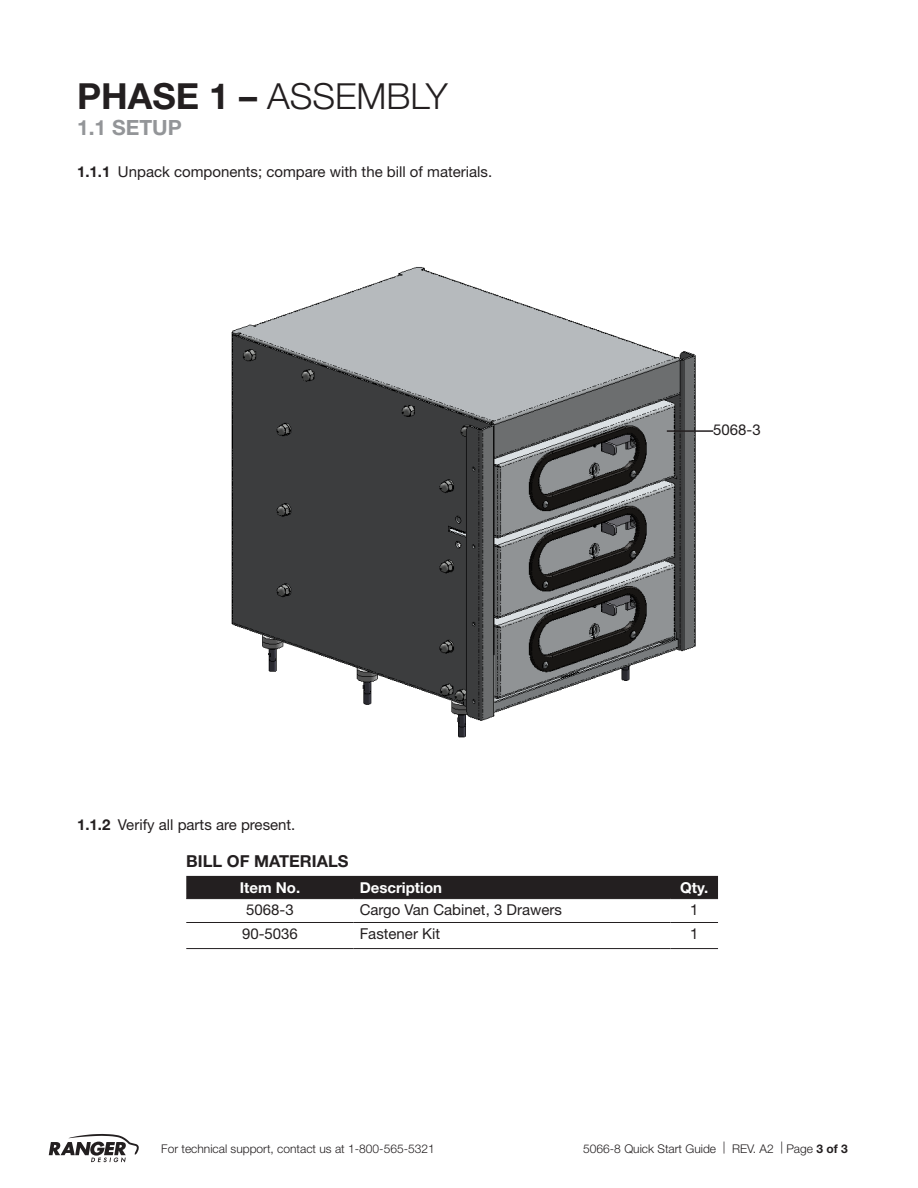
<style>
.page{position:relative;width:918px;height:1188px;background:#fff}
.page>*{position:absolute;margin:0;border:0;box-sizing:border-box;transform-origin:0 0}
.Phase{font:300 36px "Helvetica Neue LT Std";color:#231f20}
.Steps{font:700 21px "Helvetica Neue LT Std";color:#939598}
.t1{font:700 16.5px "Helvetica Neue LT Std";color:#231f20}
.t2{font:15px "Helvetica Neue LT Std";color:#231f20}
.t3{font:700 15px "Helvetica Neue LT Std";color:#fff}
.t4{font:300 12px "Helvetica Neue LT Std";color:#231f20}
.s1{font-weight:700}
</style>
<div class="page">
<svg style="left:49px;top:1134px;width:90px;height:29px"></svg>
<div style="left:186px;top:876px;width:532px;height:22px;background:#231f20"></div>
<hr style="left:186px;top:898px;width:168px;height:1px;background:#231f20">
<hr style="left:354px;top:898px;width:316px;height:1px;background:#231f20">
<hr style="left:670px;top:898px;width:48px;height:1px;background:#231f20">
<hr style="left:186px;top:922px;width:168px;height:1px;background:#231f20">
<hr style="left:354px;top:922px;width:316px;height:1px;background:#231f20">
<hr style="left:670px;top:922px;width:48px;height:1px;background:#231f20">
<hr style="left:186px;top:948px;width:168px;height:1px;background:#231f20">
<hr style="left:354px;top:948px;width:316px;height:1px;background:#231f20">
<hr style="left:670px;top:948px;width:48px;height:1px;background:#231f20">
<img style="left:231px;top:267px;width:483px;height:471px">
<hr style="left:667px;top:430px;width:46px;height:2px;background:#231f20">
<p class="Phase" style="left:77px;top:75px;width:372px"><span class="s1">PHASE 1 –</span> ASSEMBLY</p>
<p class="Steps" style="left:77px;top:114px;width:106px">1.1 SETUP</p>
<p class="t2" style="left:77px;top:162px;width:417px"><span class="s1">1.1.1</span> Unpack components; compare with the bill of materials.</p>
<p class="t2" style="left:77px;top:815px;width:220px"><span class="s1">1.1.2</span> Verify all parts are present.</p>
<p class="t1" style="left:186px;top:851px;width:164px">BILL OF MATERIALS</p>
<p class="t2" style="left:713px;top:421px;width:49px">5068-3</p>
<p class="t3" style="left:240px;top:878px;width:62px">Item No.</p>
<p class="t3" style="left:360px;top:878px;width:84px">Description</p>
<p class="t3" style="left:680px;top:878px;width:30px">Qty.</p>
<p class="t2" style="left:246px;top:901px;width:49px">5068-3</p>
<p class="t2" style="left:360px;top:901px;width:204px">Cargo Van Cabinet, 3 Drawers</p>
<p class="t2" style="left:690px;top:901px;width:10px">1</p>
<p class="t2" style="left:242px;top:925px;width:57px">90-5036</p>
<p class="t2" style="left:360px;top:925px;width:82px">Fastener Kit</p>
<p class="t2" style="left:690px;top:925px;width:10px">1</p>
<p class="t4" style="left:161px;top:1141px;width:275px">For technical support, contact us at 1-800-565-5321</p>
<p class="t4" style="left:583px;top:1141px;width:266px">5066-8 Quick Start Guide | REV. A2 | Page <span class="s1">3 of 3</span></p>
</div>
